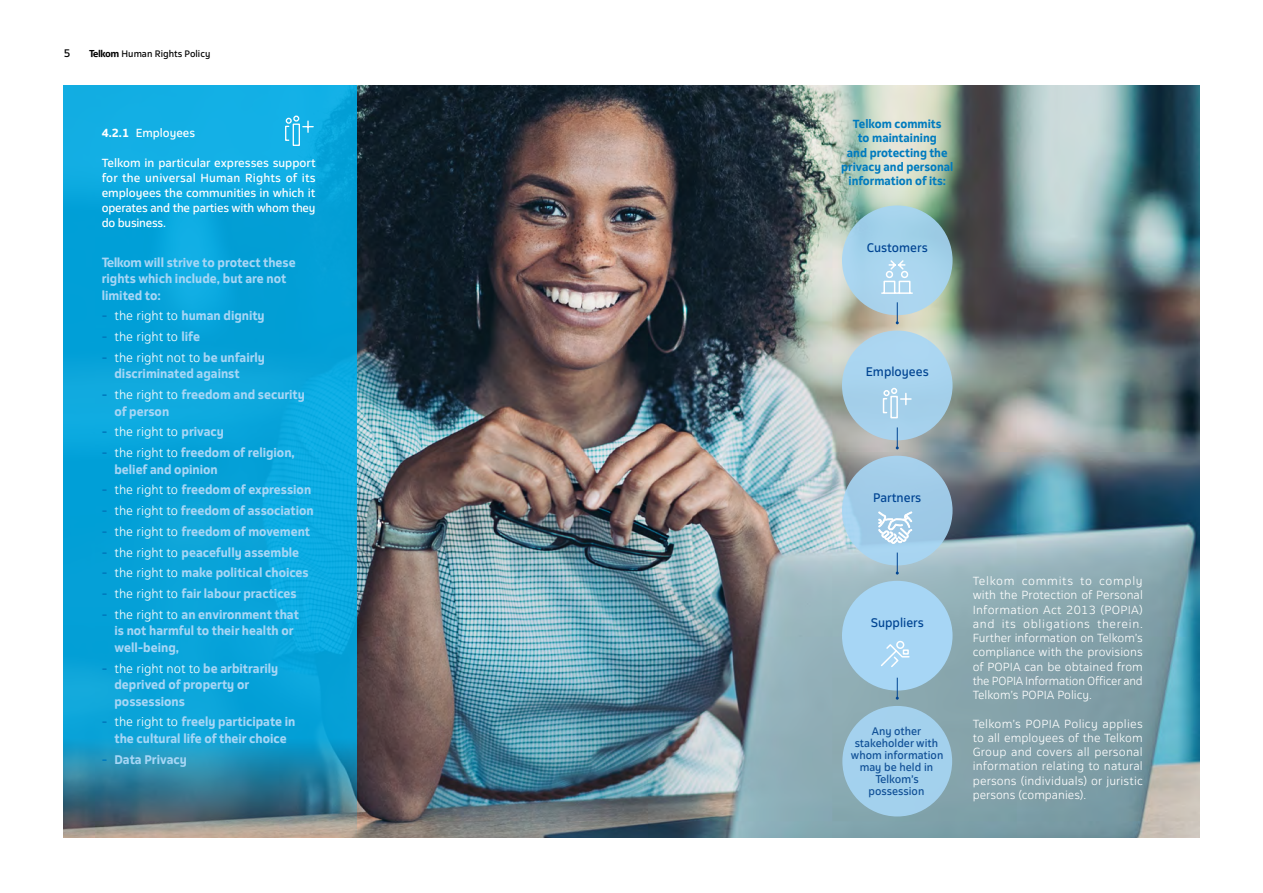
<style>
.page{position:relative;width:1263px;height:893px;background:#fff}
.page>*{position:absolute;margin:0;border:0;box-sizing:border-box;transform-origin:0 0}
.t1{font:700 12px/16.5px "Telkom 123";color:#a7d6f5}
.t2{font:12px "Telkom 123";color:#014593}
.t3{font:300 12px "Telkom 123";color:#fff}
.t4{font:300 11.25px/14.2px "Telkom 123";color:#fff;text-align:justify}
.t5{font:11.25px/15px "Telkom 123";letter-spacing:-.02em;color:#fff;text-align:justify}
.t6{font:700 11.25px/14.2px "Telkom 123";color:#007bbe;text-align:center}
.t7{font:11.25px "Telkom 123";color:#fff}
.t8{font:10.5px/12px "Telkom 123";color:#014593;text-align:center}
.t9{font:10.5px "Telkom 123";color:#000}
.t10{font:9px "Telkom 123";color:#000}
.s1{font-weight:700}
.s2{color:#007bbe}
.s3{font-weight:300;color:#fff}
.s4{font-weight:700;color:#007bbe}
.s5{font-weight:700;color:#a7d6f5}
</style>
<div class="page">
<img style="left:357px;top:85px;width:842px;height:753px">
<svg style="left:63px;top:85px;width:294px;height:753px;background:#10a0d3"></svg>
<div style="left:842px;top:205px;width:110px;height:110px;background:#a7d3ec;border-radius:50%"></div>
<div style="left:842px;top:706px;width:110px;height:110px;background:#a3d1ed;border-radius:50%"></div>
<div style="left:842px;top:456px;width:110px;height:109px;background:#a1cce8;border-radius:50%"></div>
<div style="left:842px;top:581px;width:110px;height:110px;background:#a7d6f5;border-radius:50%"></div>
<div style="left:842px;top:331px;width:110px;height:109px;background:#a8d4ee;border-radius:50%"></div>
<svg style="left:896px;top:553px;width:3px;height:22px"></svg>
<svg style="left:896px;top:678px;width:3px;height:22px"></svg>
<svg style="left:896px;top:302px;width:3px;height:22px"></svg>
<svg style="left:896px;top:427px;width:3px;height:22px"></svg>
<svg style="left:284px;top:115px;width:30px;height:32px"></svg>
<svg style="left:882px;top:387px;width:30px;height:32px"></svg>
<svg style="left:881px;top:260px;width:32px;height:34px"></svg>
<svg style="left:881px;top:640px;width:29px;height:27px"></svg>
<svg style="left:878px;top:511px;width:34px;height:33px"></svg>
<p class="t9" style="left:64px;top:47px;width:8px">5</p>
<p class="t10" style="left:89px;top:48px;width:123px"><span class="s1">Telkom</span> Human Rights Policy</p>
<p class="t7" style="left:102px;top:125px;width:95px"><span class="s1">4.2.1</span> Employees</p>
<p class="t5" style="left:102px;top:155px;width:215px">Telkom in particular expresses support for the universal Human Rights of its employees the communities in which it operates and the parties with whom they do business.</p>
<p class="t1" style="left:102px;top:254px;width:196px">Telkom will strive to protect these rights which include, but are not limited to:</p>
<p class="t1" style="left:102px;top:307px;width:165px"><span class="s2">-</span> <span class="s3">the right to</span> human dignity</p>
<p class="t3" style="left:102px;top:329px;width:100px"><span class="s4">-</span> the right to <span class="s5">life</span></p>
<p class="t1" style="left:114px;top:349px;width:152px;text-indent:-13px"><span class="s2">-</span> <span class="s3">the right not to</span> be unfairly discriminated against</p>
<p class="t1" style="left:114px;top:386px;width:192px;text-indent:-13px"><span class="s2">-</span> <span class="s3">the right to</span> freedom and security of person</p>
<p class="t3" style="left:102px;top:424px;width:124px"><span class="s4">-</span> the right to <span class="s5">privacy</span></p>
<p class="t1" style="left:114px;top:444px;width:182px;text-indent:-13px"><span class="s2">-</span> <span class="s3">the right to</span> freedom of religion, belief and opinion</p>
<p class="t1" style="left:102px;top:481px;width:211px"><span class="s2">-</span> <span class="s3">the right to</span> freedom of expression</p>
<p class="t1" style="left:102px;top:502px;width:214px"><span class="s2">-</span> <span class="s3">the right to</span> freedom of association</p>
<p class="t1" style="left:102px;top:523px;width:210px"><span class="s2">-</span> <span class="s3">the right to</span> freedom of movement</p>
<p class="t1" style="left:102px;top:544px;width:199px"><span class="s2">-</span> <span class="s3">the right to</span> peacefully assemble</p>
<p class="t1" style="left:102px;top:564px;width:209px"><span class="s2">-</span> <span class="s3">the right to</span> make political choices</p>
<p class="t1" style="left:102px;top:585px;width:196px"><span class="s2">-</span> <span class="s3">the right to</span> fair labour practices</p>
<p class="t1" style="left:114px;top:606px;width:186px;text-indent:-13px"><span class="s2">-</span> <span class="s3">the right to</span> an environment that is not harmful to their health or well-being,</p>
<p class="t1" style="left:114px;top:660px;width:165px;text-indent:-13px"><span class="s2">-</span> <span class="s3">the right not to</span> be arbitrarily deprived of property or possessions</p>
<p class="t1" style="left:102px;top:713px;width:195px;text-align:center"><span class="s2">-</span> <span class="s3">the right to</span> freely participate in the cultural life of their choice</p>
<p class="t1" style="left:102px;top:751px;width:87px"><span class="s2">-</span> Data Privacy</p>
<p class="t6" style="left:841px;top:116px;width:114px">Telkom commits<br>to maintaining<br>and protecting the privacy and personal information of its:</p>
<p class="t2" style="left:867px;top:239px;width:63px">Customers</p>
<p class="t2" style="left:866px;top:364px;width:65px">Employees</p>
<p class="t2" style="left:873px;top:490px;width:50px">Partners</p>
<p class="t2" style="left:871px;top:614px;width:55px">Suppliers</p>
<p class="t8" style="left:851px;top:725px;width:94px">Any other stakeholder with whom information may be held in<br>Telkom’s possession</p>
<p class="t4" style="left:973px;top:573px;width:172px">Telkom commits to comply with the Protection of Personal Information Act 2013 (POPIA) and its obligations therein.<br>Further information on Telkom’s compliance with the provisions of POPIA can be obtained from the POPIA Information Officer and Telkom’s POPIA Policy.</p>
<p class="t4" style="left:973px;top:716px;width:172px">Telkom’s POPIA Policy applies to all employees of the Telkom Group and covers all personal information relating to natural persons (individuals) or juristic persons (companies).</p>
</div>
